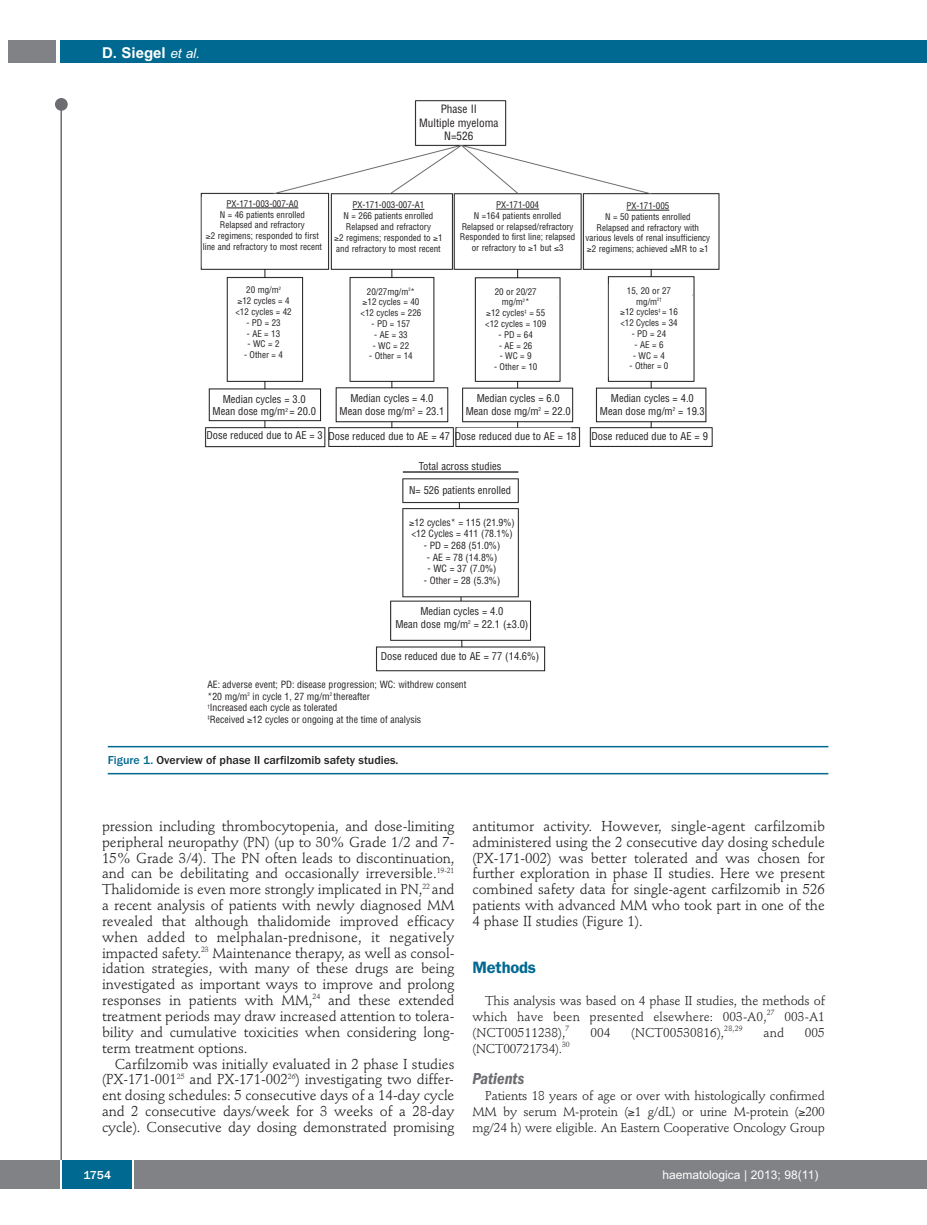
<style>
.page{position:relative;width:927px;height:1225px;background:#fff}
.page>*{position:absolute;margin:0;border:0;box-sizing:border-box;transform-origin:0 0}
.t1{font:italic 600 condensed 16.5px "Franklin Gothic";color:#6c6d70}
.t2{font:600 16.5px "Franklin Gothic";letter-spacing:-.01em;color:#006991}
.t3{font:700 15px "Arial";color:#fff}
.t4{font:14.25px/15.9px "Stempel Schneidler";letter-spacing:-.005em;color:#231f20;text-align:justify}
.t5{font:12.75px/15.9px "Stempel Schneidler";letter-spacing:.005em;color:#231f20;text-align:justify}
.t6{font:500 12px "Franklin Gothic";color:#231f20}
.t7{font:12px "Arial";color:#fff}
.t8{font:500 12px "Franklin Gothic";color:#fff}
.t9{font:condensed 11.25px/13.5px "Helvetica";color:#231f20;text-align:center}
.t10{font:condensed 10.5px/12.6px "Helvetica";color:#231f20;text-align:center}
.t11{font:condensed 9.75px/11.7px "Helvetica";color:#231f20}
.t12{font:condensed 9px/10.8px "Helvetica";color:#231f20;text-align:center}
.s1{font-weight:400;font-style:italic;font-size:13.5px}
.s2{color:#006991}
</style>
<div class="page">
<div style="left:911px;top:40px;width:16px;height:22px;background:#006991"></div>
<div style="left:910px;top:1160px;width:17px;height:28px;background:#808285"></div>
<div style="left:55px;top:98px;width:13px;height:13px;background:#6c6d70;border-radius:50%"></div>
<hr style="left:60px;top:101px;width:2px;height:1061px;background:#6c6d70">
<div style="left:60px;top:40px;width:852px;height:22px;background:#006991"></div>
<div style="left:9px;top:40px;width:47px;height:22px;background:#808285"></div>
<div style="left:0;top:1160px;width:911px;height:28px;background:#808285"></div>
<div style="left:62px;top:1160px;width:71px;height:28px;background:#006991"></div>
<hr style="left:60px;top:1160px;width:2px;height:28px;background:#fff">
<svg style="left:133px;top:1160px;width:1px;height:28px"></svg>
<img style="left:200px;top:100px;width:520px;height:572px">
<hr style="left:108px;top:746px;width:720px;height:1px;background:#006991">
<hr style="left:108px;top:773px;width:720px;height:1px;background:#006991">
<hr style="left:226px;top:208px;width:72px;height:1px;background:#231f20">
<hr style="left:352px;top:209px;width:72px;height:1px;background:#231f20">
<hr style="left:496px;top:209px;width:43px;height:1px;background:#231f20">
<hr style="left:626px;top:210px;width:43px;height:1px;background:#231f20">
<p class="t3" style="left:102px;top:44px;width:100px">D. Siegel <span class="s1">et al.</span></p>
<p class="t9" style="left:419px;top:103px;width:81px">Phase II<br>Multiple myeloma<br>N=526</p>
<p class="t12" style="left:203px;top:198px;width:121px">PX-171-003-007-A0<br>N = 46 patients enrolled<br>Relapsed and refractory<br>≥2 regimens; responded to first line and refractory to most recent</p>
<p class="t12" style="left:334px;top:200px;width:110px">PX-171-003-007-A1<br>N = 266 patients enrolled<br>Relapsed and refractory<br>≥2 regimens; responded to ≥1 and refractory to most recent</p>
<p class="t12" style="left:460px;top:200px;width:117px">PX-171-004<br>N =164 patients enrolled<br>Relapsed or relapsed/refractory<br>Responded to first line; relapsed or refractory to ≥1 but ≤3</p>
<p class="t12" style="left:585px;top:201px;width:126px">PX-171-005<br>N = 50 patients enrolled<br>Relapsed and refractory with various levels of renal insufficiency ≥2 regimens; achieved ≥MR to ≥1</p>
<p class="t12" style="left:235px;top:285px;width:58px">20 mg/m<sup>2<br></sup>≥12 cycles = 4 &lt;12 cycles = 42 -PD=23 -AE=13 -WC=2</p>
<p class="t12" style="left:244px;top:349px;width:40px">- Other = 4</p>
<p class="t12" style="left:620px;top:285px;width:59px">15, 20 or 27 mg/m<sup>2†<br></sup>≥12 cycles<sup>‡</sup> = 16 &lt;12 Cycles = 34 -PD=24 -AE=6 -WC=4</p>
<p class="t12" style="left:630px;top:361px;width:40px">- Other = 0</p>
<p class="t12" style="left:485px;top:286px;width:62px">20 or 20/27 mg/m<sup>2</sup>*<br>≥12 cycles<sup>‡</sup> = 55 &lt;12 cycles = 109 -PD=64 -AE=26 -WC=9</p>
<p class="t12" style="left:494px;top:362px;width:45px">- Other = 10</p>
<p class="t12" style="left:361px;top:286px;width:62px">20/27mg/m<sup>2</sup>* ≥12 cycles = 40 &lt;12 cycles = 226</p>
<p class="t12" style="left:372px;top:318px;width:40px;text-align:left">- PD = 157 -AE=33 -WC=22</p>
<p class="t12" style="left:369px;top:351px;width:45px">- Other = 14</p>
<p class="t10" style="left:213px;top:393px;width:105px">Median cycles = 3.0<br>Mean dose mg/m<sup>2</sup> = 20.0</p>
<p class="t10" style="left:340px;top:392px;width:106px">Median cycles = 4.0<br>Mean dose mg/m<sup>2</sup> = 23.1</p>
<p class="t10" style="left:466px;top:392px;width:106px">Median cycles = 6.0<br>Mean dose mg/m<sup>2</sup> = 22.0</p>
<p class="t10" style="left:600px;top:392px;width:106px">Median cycles = 4.0<br>Mean dose mg/m<sup>2</sup> = 19.3</p>
<p class="t10" style="left:206px;top:430px;width:372px">Dose reduced due to AE = 3 Dose reduced due to AE = 47 Dose reduced due to AE = 18</p>
<p class="t10" style="left:591px;top:430px;width:118px">Dose reduced due to AE = 9</p>
<p class="t10" style="left:419px;top:460px;width:84px">Total across studies</p>
<p class="t10" style="left:409px;top:484px;width:103px">N= 526 patients enrolled</p>
<p class="t11" style="left:409px;top:516px;width:107px">≥12 cycles* = 115 (21.9%) &lt;12 Cycles = 411 (78.1%)</p>
<p class="t11" style="left:424px;top:540px;width:78px">- PD = 268 (51.0%)</p>
<p class="t11" style="left:427px;top:551px;width:72px">- AE = 78 (14.8%)</p>
<p class="t11" style="left:428px;top:563px;width:70px">- WC = 37 (7.0%)</p>
<p class="t11" style="left:424px;top:575px;width:78px">- Other = 28 (5.3%)</p>
<p class="t10" style="left:395px;top:605px;width:135px">Median cycles = 4.0<br>Mean dose mg/m<sup>2</sup> = 22.1 (±3.0)</p>
<p class="t10" style="left:381px;top:650px;width:160px">Dose reduced due to AE = 77 (14.6%)</p>
<p class="t11" style="left:207px;top:678px;width:261px">AE: adverse event; PD: disease progression; WC: withdrew consent *20 mg/m<sup>2</sup> in cycle 1, 27 mg/m<sup>2</sup> thereafter<br><sup>†</sup>Increased each cycle as tolerated<br><sup>‡</sup>Received ≥12 cycles or ongoing at the time of analysis</p>
<p class="t6" style="left:108px;top:753px;width:292px"><span class="s2">Figure 1.</span> Overview of phase II carfilzomib safety studies.</p>
<p class="t4" style="left:102px;top:819px;width:354px">pression including thrombocytopenia, and dose-limiting peripheral neuropathy (PN) (up to 30% Grade 1/2 and 7- 15% Grade 3/4). The PN often leads to discontinuation, and can be debilitating and occasionally irreversible.<sup>19-21<br></sup>Thalidomide is even more strongly implicated in PN,<sup>22</sup> and a recent analysis of patients with newly diagnosed MM revealed that although thalidomide improved efficacy when added to melphalan-prednisone, it negatively impacted safety.<sup>23</sup> Maintenance therapy, as well as consol&shy;idation strategies, with many of these drugs are being investigated as important ways to improve and prolong responses in patients with MM,<sup>24</sup> and these extended treatment periods may draw increased attention to tolera&shy;bility and cumulative toxicities when considering long&shy;term treatment options.</p>
<p class="t4" style="left:102px;top:1057px;width:354px;text-indent:13px">Carfilzomib was initially evaluated in 2 phase I studies (PX-171-001<sup>25</sup> and PX-171-002<sup>26</sup>) investigating two differ&shy;ent dosing schedules: 5 consecutive days of a 14-day cycle and 2 consecutive days/week for 3 weeks of a 28-day cycle). Consecutive day dosing demonstrated promising</p>
<p class="t4" style="left:472px;top:819px;width:354px">antitumor activity. However, single-agent carfilzomib administered using the 2 consecutive day dosing schedule (PX-171-002) was better tolerated and was chosen for further exploration in phase II studies. Here we present combined safety data for single-agent carfilzomib in 526 patients with advanced MM who took part in one of the 4 phase II studies (Figure 1).</p>
<p class="t2" style="left:472px;top:962px;width:65px">Methods</p>
<p class="t5" style="left:472px;top:994px;width:354px;text-indent:13px">This analysis was based on 4 phase II studies, the methods of which have been presented elsewhere: 003-A0,<sup>27</sup> 003-A1 (NCT00511238),<sup>7</sup></p>
<p class="t5" style="left:590px;top:1025px;width:22px">004</p>
<p class="t5" style="left:631px;top:1025px;width:113px">(NCT00530816),<sup>28,29</sup></p>
<p class="t5" style="left:764px;top:1025px;width:22px">and</p>
<p class="t5" style="left:805px;top:1025px;width:22px">005</p>
<p class="t5" style="left:472px;top:1041px;width:99px">(NCT00721734).<sup>30</sup></p>
<p class="t1" style="left:472px;top:1072px;width:53px">Patients</p>
<p class="t5" style="left:472px;top:1089px;width:354px;text-indent:13px">Patients 18 years of age or over with histologically confirmed MM by serum M-protein (≥1 g/dL) or urine M-protein (≥200 mg/24 h) were eligible. An Eastern Cooperative Oncology Group</p>
<p class="t8" style="left:84px;top:1167px;width:29px">1754</p>
<p class="t7" style="left:662px;top:1167px;width:157px">haematologica | 2013; 98(11)</p>
</div>
